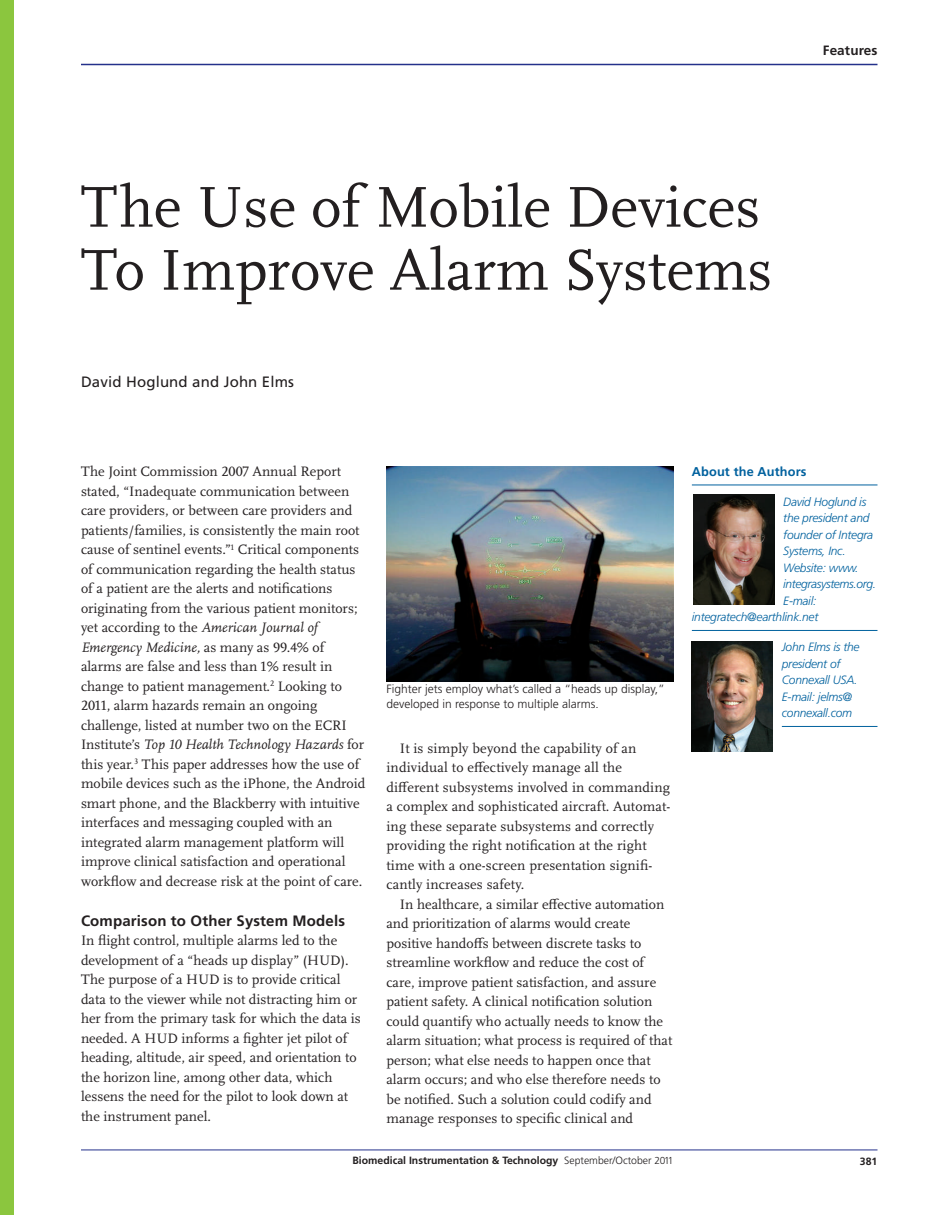
<style>
.page{position:relative;width:945px;height:1215px;background:#fff}
.page>*{position:absolute;margin:0;border:0;box-sizing:border-box;transform-origin:0 0}
.Headline_story_1{font:60px "Scala OT";color:#231f20}
.Story_subhead_1{font:700 15px "Frutiger";letter-spacing:.01em;color:#231f20}
.Author_byline{font:15px "Frutiger";letter-spacing:.01em;color:#231f20}
.BIT_body_text_first{font:14.25px/19.5px "Scala OT";color:#231f20}
.BIT_body_text{font:14.25px/19.5px "Scala OT";color:#231f20}
.t1{font:700 13.5px "Frutiger";letter-spacing:.01em;color:#231f20}
.About_the_author_hea{font:700 12.75px "Frutiger";letter-spacing:.01em;color:#00619e}
.About_the_author_tex{font:italic 300 12px/16.5px "Frutiger";letter-spacing:-.02em;color:#00619e}
.Figure_caption{font:300 12px/15px "Frutiger";color:#231f20}
.t2{font:700 10.5px "Frutiger";color:#231f20}
.s1{font-style:italic}
.s2{font-weight:300}
.s3{font-weight:300;font-size:10.2px}
</style>
<div class="page">
<hr style="left:81px;top:1150px;width:797px;height:1px;background:#24318b">
<hr style="left:81px;top:64px;width:797px;height:1px;background:#24318b">
<hr style="left:692px;top:485px;width:186px;height:1px;background:#00619e">
<hr style="left:692px;top:630px;width:186px;height:1px;background:#00619e">
<hr style="left:782px;top:726px;width:96px;height:1px;background:#00619e">
<img style="left:692px;top:641px;width:81px;height:110px">
<img style="left:693px;top:495px;width:81px;height:109px">
<img style="left:386px;top:466px;width:288px;height:216px">
<div style="left:0;top:0;width:14px;height:1215px;background:#8bc63e"></div>
<p class="Headline_story_1" style="left:81px;top:174px;width:681px">The Use of Mobile Devices</p>
<p class="Headline_story_1" style="left:81px;top:237px;width:693px">To Improve Alarm Systems</p>
<p class="Author_byline" style="left:81px;top:373px;width:215px">David Hoglund and John Elms</p>
<p class="t1" style="left:823px;top:42px;width:56px">Features</p>
<p class="BIT_body_text_first" style="left:81px;top:462px;width:286px">The Joint Commission 2007 Annual Report stated, “Inadequate communication between care providers, or between care providers and patients/families, is consistently the main root cause of sentinel events.”<sup>1</sup> Critical components of communication regarding the health status of a patient are the alerts and notifications originating from the various patient monitors; yet according to the <span class="s1">American Journal of Emergency Medicine,</span> as many as 99.4% of alarms are false and less than 1% result in change to patient management.<sup>2</sup> Looking to 2011, alarm hazards remain an ongoing challenge, listed at number two on the ECRI Institute’s <span class="s1">Top 10 Health Technology Hazards</span> for this year.<sup>3</sup> This paper addresses how the use of mobile devices such as the iPhone, the Android smart phone, and the Blackberry with intuitive interfaces and messaging coupled with an integrated alarm management platform will improve clinical satisfaction and operational workflow and decrease risk at the point of care.</p>
<p class="Story_subhead_1" style="left:81px;top:912px;width:266px">Comparison to Other System Models</p>
<p class="BIT_body_text_first" style="left:81px;top:931px;width:281px">In flight control, multiple alarms led to the development of a “heads up display” (HUD).<br>The purpose of a HUD is to provide critical data to the viewer while not distracting him or her from the primary task for which the data is needed. A HUD informs a fighter jet pilot of heading, altitude, air speed, and orientation to the horizon line, among other data, which lessens the need for the pilot to look down at the instrument panel.</p>
<p class="Figure_caption" style="left:386px;top:682px;width:280px">Fighter jets employ what’s called a “heads up display,” developed in response to multiple alarms.</p>
<p class="BIT_body_text" style="left:386px;top:739px;width:286px;text-indent:14px">It is simply beyond the capability of an individual to effectively manage all the different subsystems involved in commanding a complex and sophisticated aircraft. Automat&shy;ing these separate subsystems and correctly providing the right notification at the right time with a one-screen presentation signifi&shy;cantly increases safety.</p>
<p class="BIT_body_text" style="left:386px;top:895px;width:287px;text-indent:14px">In healthcare, a similar effective automation and prioritization of alarms would create positive handoffs between discrete tasks to streamline workflow and reduce the cost of care, improve patient satisfaction, and assure patient safety. A clinical notification solution could quantify who actually needs to know the alarm situation; what process is required of that person; what else needs to happen once that alarm occurs; and who else therefore needs to be notified. Such a solution could codify and manage responses to specific clinical and</p>
<p class="About_the_author_hea" style="left:692px;top:464px;width:116px">About the Authors</p>
<p class="About_the_author_tex" style="left:783px;top:493px;width:85px">David Hoglund is</p>
<p class="About_the_author_tex" style="left:783px;top:510px;width:88px">the president and</p>
<p class="About_the_author_tex" style="left:783px;top:526px;width:91px">founder of Integra</p>
<p class="About_the_author_tex" style="left:783px;top:543px;width:64px">Systems, Inc.</p>
<p class="About_the_author_tex" style="left:783px;top:559px;width:77px">Website: www.</p>
<p class="About_the_author_tex" style="left:783px;top:576px;width:94px">integrasystems.org.</p>
<p class="About_the_author_tex" style="left:783px;top:592px;width:35px">E-mail:</p>
<p class="About_the_author_tex" style="left:692px;top:609px;width:128px">integratech@earthlink.net</p>
<p class="About_the_author_tex" style="left:782px;top:639px;width:79px">John Elms is the president of<br>Connexall USA.<br>E-mail: jelms@ connexall.com</p>
<p class="t2" style="left:352px;top:1155px;width:323px">Biomedical Instrumentation &amp; Technology <span class="s2">September/October</span> <span class="s3">2011</span></p>
<p class="t2" style="left:860px;top:1155px;width:19px">381</p>
</div>
